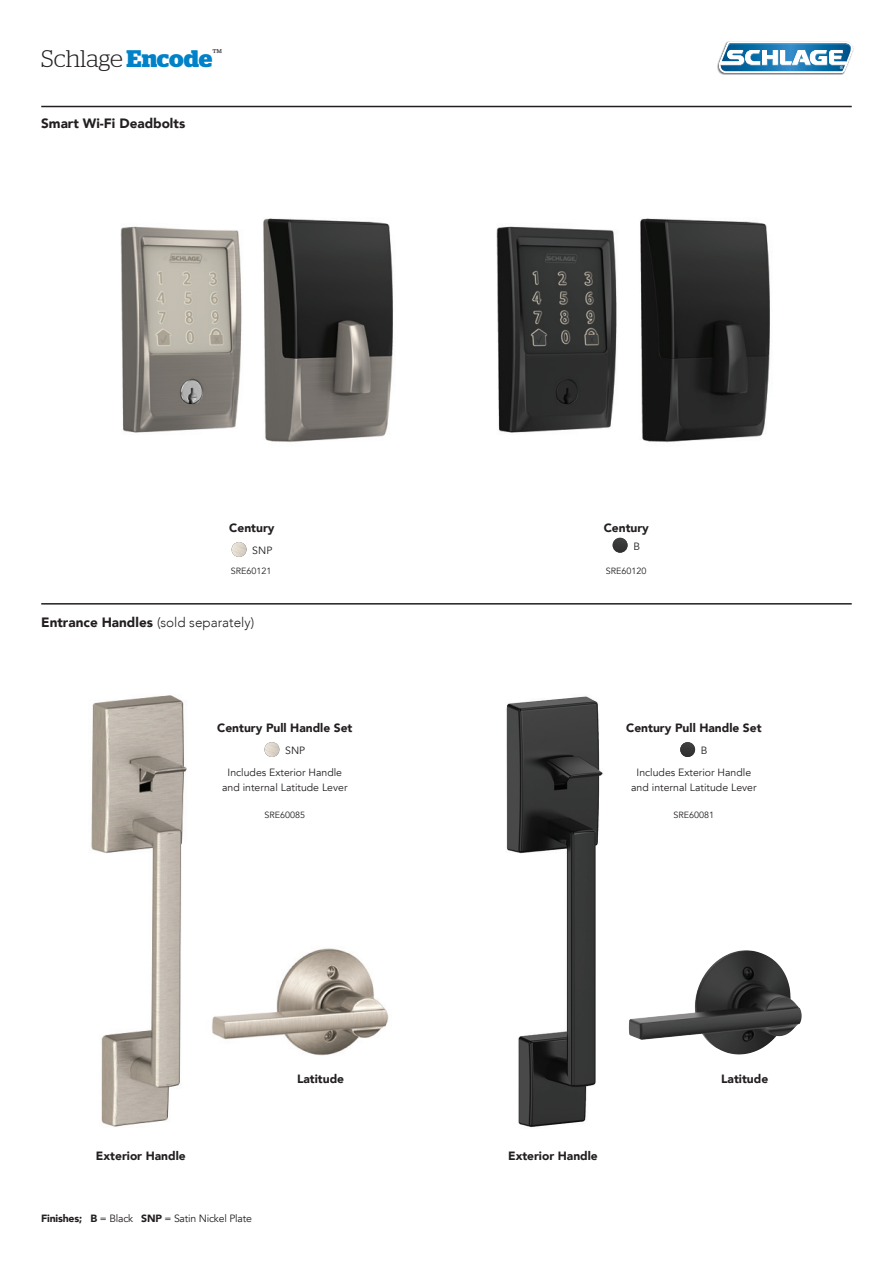
<style>
.page{position:relative;width:893px;height:1263px;background:#fff}
.page>*{position:absolute;margin:0;border:0;box-sizing:border-box;transform-origin:0 0}
.t1{font:300 24px "Stag";letter-spacing:-.005em;color:#231f20}
.t2{font:300 13.5px "Avenir";color:#231f20}
.t3{font:900 13.5px "Avenir";color:#231f20}
.t4{font:900 12px "Avenir";color:#231f20}
.t5{font:10.5px/22.2px "Avenir";color:#231f20}
.t6{font:10.5px "Avenir";letter-spacing:-.02em;color:#231f20}
.t7{font:9px "Avenir";color:#231f20}
.s1{font-weight:700;color:#0082c8}
.s2{font-weight:900}
</style>
<div class="page">
<img style="left:717px;top:41px;width:137px;height:34px">
<svg style="left:719px;top:42px;width:134px;height:31px"></svg>
<img style="left:613px;top:538px;width:14px;height:15px;border-radius:7px">
<img style="left:232px;top:542px;width:14px;height:15px;border-radius:7px">
<img style="left:506px;top:696px;width:97px;height:432px">
<img style="left:91px;top:695px;width:96px;height:432px">
<hr style="left:41px;top:106px;width:811px;height:1px;background:#231f20">
<hr style="left:41px;top:603px;width:811px;height:2px;background:#231f20">
<img style="left:212px;top:948px;width:177px;height:108px">
<img style="left:263px;top:218px;width:130px;height:224px">
<img style="left:120px;top:226px;width:122px;height:207px">
<img style="left:640px;top:218px;width:130px;height:225px">
<img style="left:496px;top:226px;width:121px;height:207px">
<img style="left:264px;top:742px;width:15px;height:15px;border-radius:7px">
<img style="left:680px;top:742px;width:15px;height:15px;border-radius:7px">
<img style="left:698px;top:950px;width:48px;height:38px">
<h1 class="t1" style="left:41px;top:45px;width:182px">Schlage <span class="s1">Encode</span><sup>™</sup></h1>
<p class="t3" style="left:41px;top:111px;width:145px">Smart Wi-Fi Deadbolts</p>
<p class="t4" style="left:229px;top:517px;width:47px">Century</p>
<p class="t5" style="left:252px;top:539px;width:22px">SNP</p>
<p class="t4" style="left:604px;top:517px;width:47px">Century</p>
<p class="t5" style="left:633px;top:535px;width:8px">B</p>
<p class="t7" style="left:231px;top:565px;width:42px">SRE60121</p>
<p class="t7" style="left:606px;top:565px;width:42px">SRE60120</p>
<p class="t2" style="left:41px;top:614px;width:215px"><span class="s2">Entrance Handles</span> (sold separately)</p>
<p class="t4" style="left:217px;top:717px;width:137px">Century Pull Handle Set</p>
<p class="t5" style="left:228px;top:739px;width:116px;text-indent:58px">SNP<br>Includes Exterior Handle</p>
<p class="t5" style="left:222px;top:777px;width:127px">and internal Latitude Lever</p>
<p class="t4" style="left:626px;top:717px;width:137px">Century Pull Handle Set</p>
<p class="t5" style="left:637px;top:739px;width:116px;text-indent:64px">B<br>Includes Exterior Handle</p>
<p class="t5" style="left:631px;top:777px;width:127px">and internal Latitude Lever</p>
<p class="t7" style="left:264px;top:810px;width:42px">SRE60085</p>
<p class="t7" style="left:673px;top:810px;width:42px">SRE60081</p>
<p class="t4" style="left:297px;top:1069px;width:49px">Latitude</p>
<p class="t4" style="left:721px;top:1069px;width:49px">Latitude</p>
<p class="t4" style="left:96px;top:1146px;width:91px">Exterior Handle</p>
<p class="t4" style="left:508px;top:1146px;width:91px">Exterior Handle</p>
<p class="t6" style="left:41px;top:1212px;width:212px"><span class="s2">Finishes; B</span> = Black <span class="s2">SNP</span> = Satin Nickel Plate</p>
</div>
